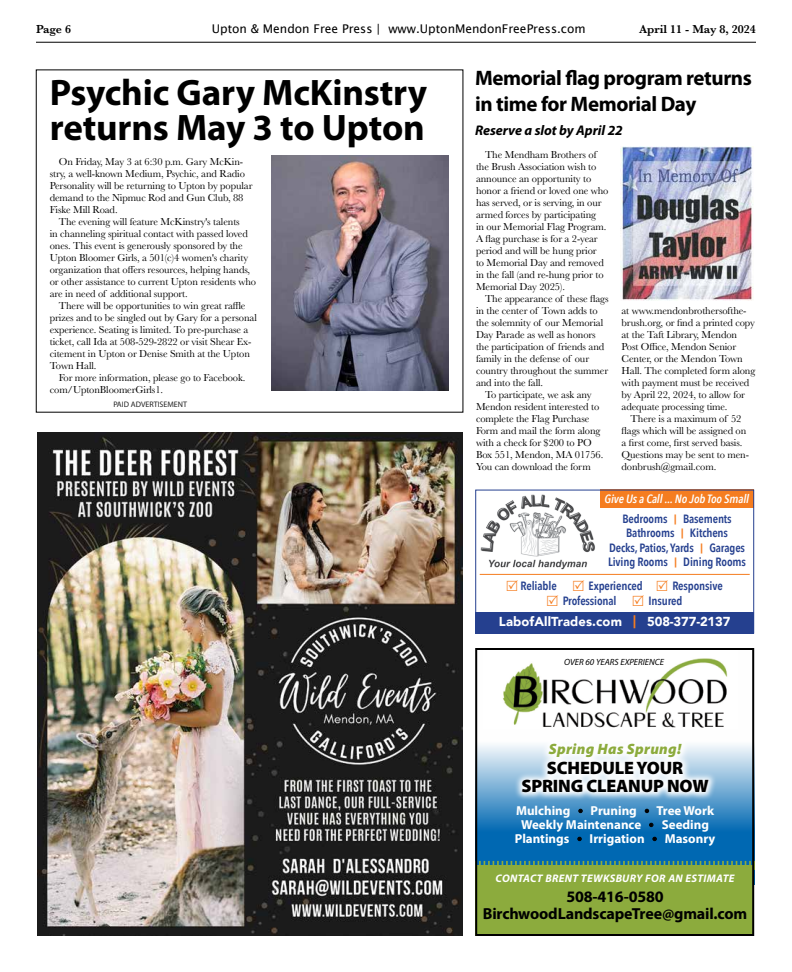
<style>
.page{position:relative;width:792px;height:972px;background:#fff}
.page>*{position:absolute;margin:0;border:0;box-sizing:border-box;transform-origin:0 0}
.t1{font:700 37px/35px "Myriad Pro";letter-spacing:-.005em;color:#000}
.t2{font:700 21px/25.7px "Myriad Pro";letter-spacing:-.02em;color:#000}
.t3{font:900 18px/18px "Myriad Pro";letter-spacing:-.01em;color:#000;text-align:center}
.t4{font:700 16px/17px "Myriad Pro";letter-spacing:-.01em;color:#000;text-align:center}
.t5{font:italic 900 15px "Myriad Pro";letter-spacing:.02em;color:#8cab3d}
.t6{font:italic 700 14px "Myriad Pro";letter-spacing:-.005em;color:#000}
.t7{font:700 13px/14px "Myriad Pro";color:#fff;text-align:center}
.t8{font:900 13px "Avenir";letter-spacing:.01em;color:#fff}
.t9{font:600 12px/14.4px "Avenir Next Condensed";letter-spacing:-.01em;color:#25408f;text-align:center}
.t10{font:12px "Lucida Grande";color:#000}
.t11{font:italic 600 12px/19.7px "Avenir Next Condensed";letter-spacing:-.01em;color:#fff;text-align:center}
.t12{font:600 12px "Baskerville";color:#000}
.t13{font:italic 700 11px "Myriad Pro";letter-spacing:.03em;color:#fff}
.t14{font:10.5px/12px "Baskerville";letter-spacing:-.01em;color:#000}
.t15{font:italic 9px "Myriad Pro";color:#000}
.t16{font:8px "Myriad Pro";color:#222}
.s1{font-style:normal;color:#25408f}
.s2{font-weight:700;font-style:normal;font-size:10px;color:#f57d20}
.s3{font-weight:700;font-size:10px;color:#f57d20}
.s4{color:#f57d20}
.s5{font-weight:900;font-size:12px;color:#000}
</style>
<div class="page">
<img style="left:621px;top:147px;width:132px;height:154px">
<img style="left:38px;top:432px;width:424px;height:504px">
<img style="left:479px;top:494px;width:130px;height:81px">
<div style="left:600px;top:490px;width:154px;height:18px;background:#f57d20"></div>
<div style="left:475px;top:612px;width:279px;height:22px;background:#25408f"></div>
<hr style="left:480px;top:574px;width:270px;height:1px;background:#f57d20">
<div style="left:475px;top:490px;width:279px;height:144px;border:1px solid #25408f"></div>
<svg style="left:478px;top:745px;width:273px;height:116px;background:#3285c0"></svg>
<img style="left:503px;top:658px;width:225px;height:70px">
<div style="left:478px;top:861px;width:277px;height:75px;background:#8cab3d"></div>
<div style="left:475px;top:648px;width:279px;height:288px;border:2px solid #000"></div>
<svg style="left:514px;top:745px;width:203px;height:56px"></svg>
<img style="left:272px;top:156px;width:177px;height:235px">
<hr style="left:36px;top:42px;width:720px;height:1px;background:#000">
<p class="t12" style="left:36px;top:21px;width:37px">Page 6</p>
<p class="t10" style="left:212px;top:22px;width:375px">Upton &amp; Mendon Free Press | www.UptonMendonFreePress.com</p>
<p class="t12" style="left:639px;top:21px;width:118px">April 11 - May 8, 2024</p>
<h1 class="t1" style="left:50px;top:73px;width:379px">Psychic Gary McKinstry returns May 3 to Upton</h1>
<p class="t14" style="left:50px;top:156px;width:204px;text-indent:9px">On Friday, May 3 at 6:30 p.m. Gary McKin&shy;stry, a well-known Medium, Psychic, and Radio Personality will be returning to Upton by popular demand to the Nipmuc Rod and Gun Club, 88<br>Fiske Mill Road.</p>
<p class="t14" style="left:50px;top:216px;width:208px;text-indent:9px">The evening will feature McKinstry's talents<br>in channeling spiritual contact with passed loved ones. This event is generously sponsored by the Upton Bloomer Girls, a 501(c)4 women's charity organization that offers resources, helping hands, or other assistance to current Upton residents who are in need of additional support.</p>
<p class="t14" style="left:50px;top:300px;width:209px;text-indent:9px">There will be opportunities to win great raffle prizes and to be singled out by Gary for a personal experience. Seating is limited. To pre-purchase a ticket, call Ida at 508-529-2822 or visit Shear Ex&shy;citement in Upton or Denise Smith at the Upton Town Hall.</p>
<p class="t14" style="left:50px;top:372px;width:197px;text-indent:9px">For more information, please go to Facebook. com/UptonBloomerGirls1.</p>
<p class="t16" style="left:113px;top:399px;width:75px">PAID ADVERTISEMENT</p>
<h2 class="t2" style="left:475px;top:65px;width:278px">Memorial flag program returns in time for Memorial Day</h2>
<h3 class="t6" style="left:475px;top:122px;width:149px">Reserve a slot by April 22</h3>
<p class="t14" style="left:476px;top:149px;width:134px;text-indent:9px">The Mendham Brothers of the Brush Association wish to announce an opportunity to honor a friend or loved one who has served, or is serving, in our armed forces by participating<br>in our Memorial Flag Program.<br>A flag purchase is for a 2-year period and will be hung prior<br>to Memorial Day and removed in the fall (and re-hung prior to<br>Memorial Day 2025).</p>
<p class="t14" style="left:485px;top:293px;width:125px">The appearance of these flags</p>
<p class="t14" style="left:476px;top:305px;width:123px">in the center of Town adds to</p>
<p class="t14" style="left:476px;top:317px;width:129px">the solemnity of our Memorial</p>
<p class="t14" style="left:476px;top:329px;width:121px">Day Parade as well as honors</p>
<p class="t14" style="left:476px;top:341px;width:130px">the participation of friends and</p>
<p class="t14" style="left:476px;top:353px;width:115px">family in the defense of our</p>
<p class="t14" style="left:476px;top:365px;width:134px">country throughout the summer</p>
<p class="t14" style="left:476px;top:377px;width:69px">and into the fall.</p>
<p class="t14" style="left:485px;top:389px;width:108px">To participate, we ask any</p>
<p class="t14" style="left:476px;top:401px;width:125px">Mendon resident interested to</p>
<p class="t14" style="left:476px;top:413px;width:115px">complete the Flag Purchase</p>
<p class="t14" style="left:476px;top:425px;width:126px">Form and mail the form along</p>
<p class="t14" style="left:476px;top:437px;width:117px">with a check for $200 to PO</p>
<p class="t14" style="left:476px;top:449px;width:129px">Box 551, Mendon, MA 01756.</p>
<p class="t14" style="left:476px;top:461px;width:116px">You can download the form</p>
<p class="t14" style="left:622px;top:305px;width:135px">at www.mendonbrothersofthe&shy;brush.org, or find a printed copy at the Taft Library, Mendon<br>Post Office, Mendon Senior<br>Center, or the Mendon Town<br>Hall. The completed form along with payment must be received by April 22, 2024, to allow for adequate processing time.</p>
<p class="t14" style="left:622px;top:413px;width:129px;text-indent:9px">There is a maximum of 52 flags which will be assigned on a first come, first served basis.<br>Questions may be sent to men&shy;donbrush@gmail.com.</p>
<p class="t11" style="left:605px;top:489px;width:146px">Give Us a Call ... No Job Too Small<br><span class="s1">Bedrooms</span> <span class="s2">|</span> <span class="s1">Basements</span></p>
<p class="t9" style="left:608px;top:526px;width:139px">Bathrooms <span class="s3">|</span> Kitchens<br>Decks, Patios, Yards <span class="s3">|</span> Garages<br>Living Rooms <span class="s3">|</span> Dining Rooms</p>
<p class="t9" style="left:520px;top:578px;width:38px">Reliable</p>
<p class="t9" style="left:589px;top:578px;width:56px">Experienced</p>
<p class="t9" style="left:672px;top:578px;width:52px">Responsive</p>
<p class="t9" style="left:563px;top:593px;width:55px">Professional</p>
<p class="t9" style="left:648px;top:593px;width:35px">Insured</p>
<p class="t8" style="left:499px;top:610px;width:233px">LabofAllTrades.com <span class="s4">|</span> 508-377-2137</p>
<p class="t15" style="left:564px;top:657px;width:102px">OVER 60 YEARS EXPERIENCE</p>
<h3 class="t5" style="left:549px;top:739px;width:134px">Spring Has Sprung!</h3>
<h3 class="t3" style="left:521px;top:759px;width:189px">SCHEDULE YOUR<br>SPRING CLEANUP NOW</h3>
<p class="t7" style="left:515px;top:803px;width:202px">Mulching <span class="s5">•</span> Pruning <span class="s5">•</span> Tree Work<br>Weekly Maintenance <span class="s5">•</span> Seeding<br>Plantings <span class="s5">•</span> Irrigation <span class="s5">•</span> Masonry</p>
<p class="t13" style="left:496px;top:872px;width:240px">CONTACT BRENT TEWKSBURY FOR AN ESTIMATE</p>
<h3 class="t4" style="left:483px;top:888px;width:266px">508-416-0580<br>BirchwoodLandscapeTree@gmail.com</h3>
</div>
